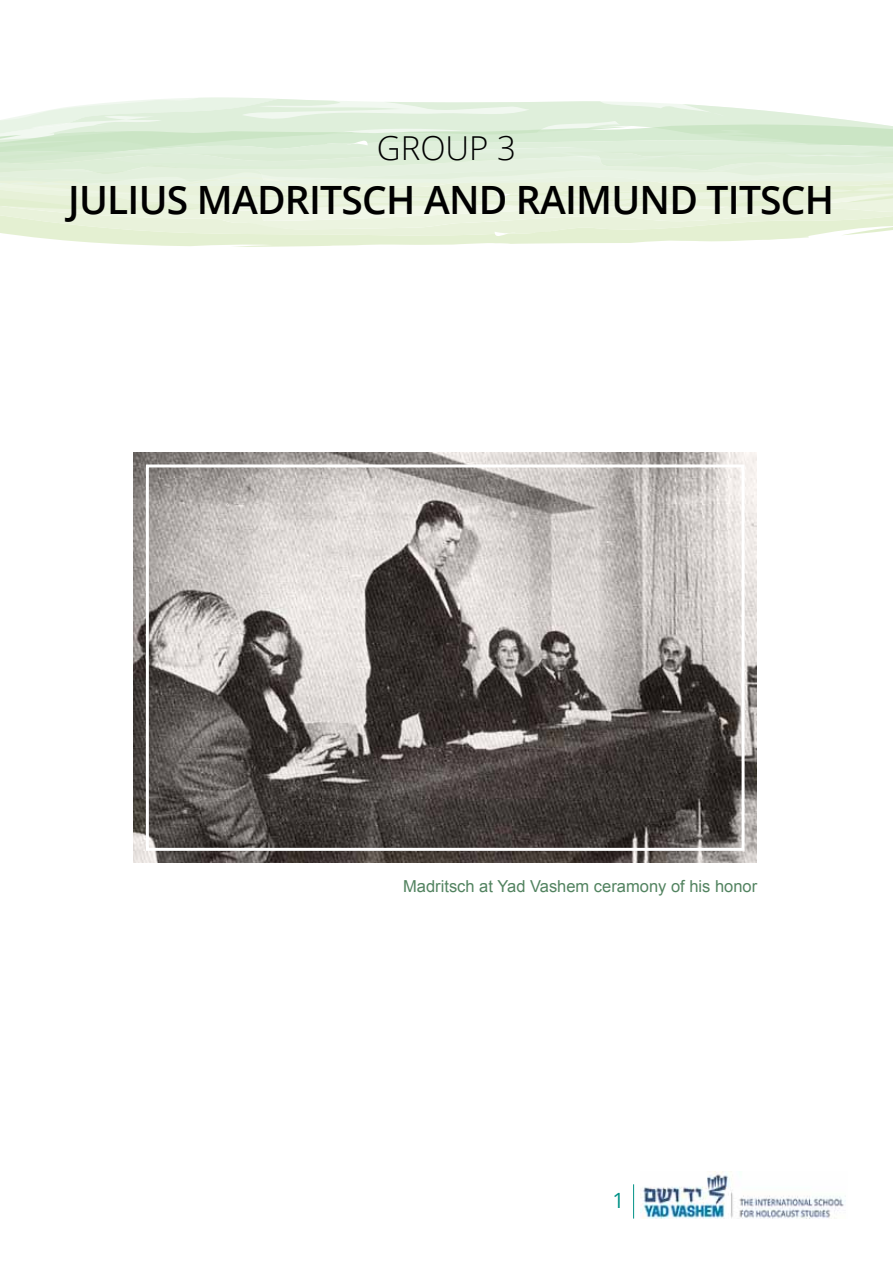
<style>
.page{position:relative;width:893px;height:1263px;background:#fff}
.page>*{position:absolute;margin:0;border:0;box-sizing:border-box;transform-origin:0 0}
.t1{font:600 39px "Open Sans";letter-spacing:-.02em;color:#000}
.t2{font:300 33px "Open Sans";color:#000}
.t3{font:21px "Open Sans";color:#009287}
.t4{font:16.5px "Arial";color:#528360}
</style>
<div class="page">
<img style="left:640px;top:1171px;width:206px;height:47px">
<hr style="left:633px;top:1184px;width:1px;height:34px;background:#009287">
<svg style="left:0;top:98px;width:893px;height:149px;background:#e5f1dd"></svg>
<img style="left:134px;top:453px;width:622px;height:409px">
<div style="left:146px;top:464px;width:599px;height:387px;border:3px solid #fff"></div>
<h2 class="t2" style="left:377px;top:125px;width:141px">GROUP 3</h2>
<h1 class="t1" style="left:68px;top:173px;width:767px">JULIUS MADRITSCH AND RAIM UND TITSCH</h1>
<p class="t4" style="left:403px;top:876px;width:355px">Madritsch at Yad Vashem ceramony of his honor</p>
<p class="t3" style="left:613px;top:1186px;width:14px">1</p>
</div>
